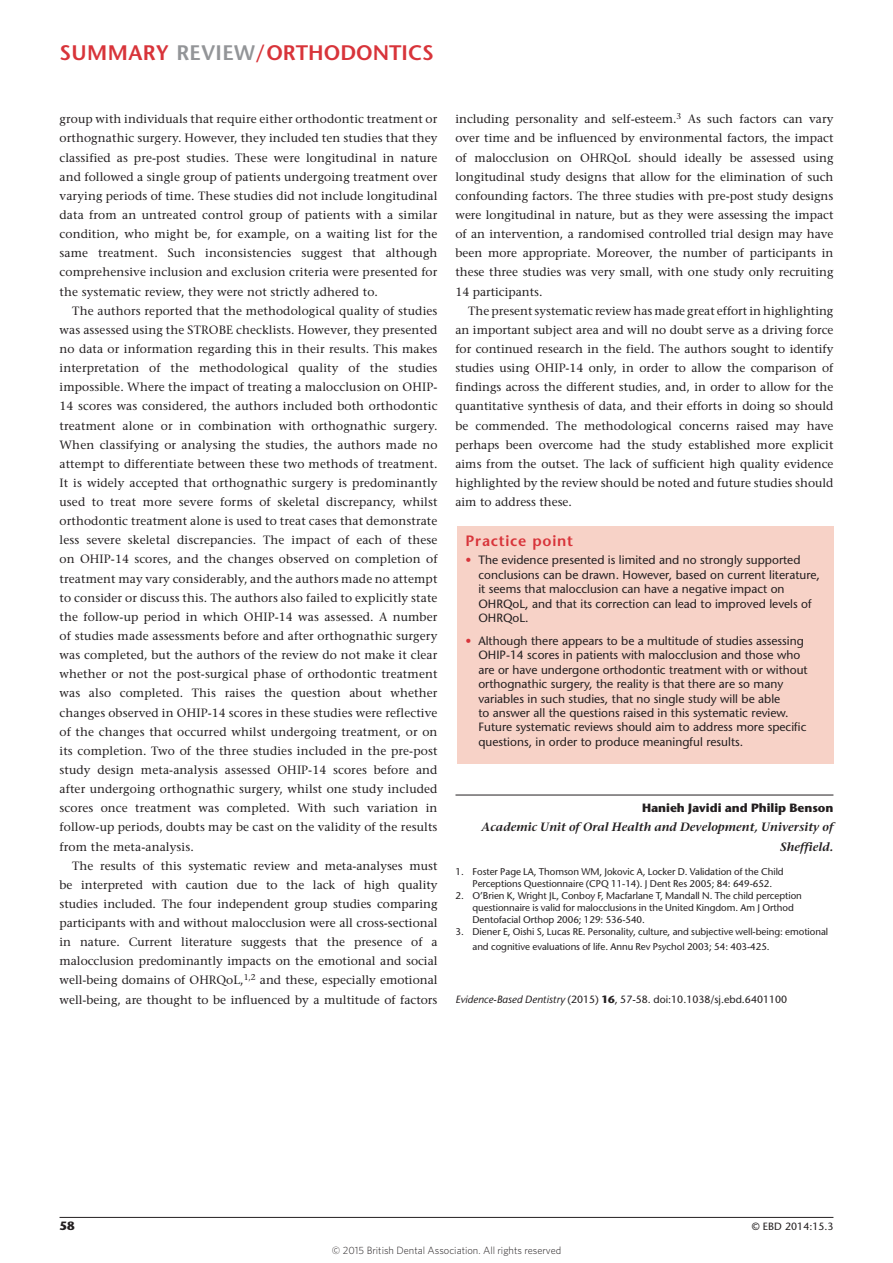
<style>
.page{position:relative;width:893px;height:1263px;background:#fff}
.page>*{position:absolute;margin:0;border:0;box-sizing:border-box;transform-origin:0 0}
.t1{font:600 21px "Stone Sans Std";color:#d8343a}
.PRACTICE_POINT_HEAD{font:600 15px "Stone Sans Std";letter-spacing:.05em;color:#d8343a}
.COMMENTARY_TEXT{font:500 12px/19.2px "Stone Serif Std";color:#231f20;text-align:justify}
.PRACTICE_POINT{font:500 12px/14.4px "Stone Sans Std";color:#231f20}
.AUTHOR_AFFILIATION{font:italic 600 12px/19.2px "Stone Serif Std";color:#231f20;text-align:right}
.AUTHOR{font:700 12px "Stone Sans Std";color:#231f20}
.SUMMARY_BIBLIO{font:500 10.5px "Stone Sans Std";color:#231f20}
.t2{font:300 10.5px "Whitney";color:#231f20}
.SUMMARY_BIBLIO-2{font:500 9.75px/12px "Stone Sans Std";letter-spacing:-.005em;color:#231f20}
.s1{color:#939598}
.s2{color:#d8343a}
.s3{font-style:italic}
.s4{font-weight:700}
</style>
<div class="page">
<hr style="left:455px;top:795px;width:378px;height:1px;background:#231f20">
<div style="left:457px;top:526px;width:376px;height:238px;background:#f7d2c7"></div>
<hr style="left:60px;top:1217px;width:773px;height:1px;background:#231f20">
<p class="t1" style="left:60px;top:40px;width:376px">SUMMARY <span class="s1">REVIEW</span>/ORTHODONTICS</p>
<p class="COMMENTARY_TEXT" style="left:60px;top:110px;width:379px">group with individuals that require either orthodontic treatment or orthognathic surgery. However, they included ten studies that they classified as pre-post studies. These were longitudinal in nature and followed a single group of patients undergoing treatment over varying periods of time. These studies did not include longitudinal data from an untreated control group of patients with a similar condition, who might be, for example, on a waiting list for the same treatment. Such inconsistencies suggest that although comprehensive inclusion and exclusion criteria were presented for the systematic review, they were not strictly adhered to.</p>
<p class="COMMENTARY_TEXT" style="left:60px;top:301px;width:379px;text-indent:13px">The authors reported that the methodological quality of studies was assessed using the STROBE checklists. However, they presented no data or information regarding this in their results. This makes interpretation of the methodological quality of the studies impossible. Where the impact of treating a malocclusion on OHIP-14 scores was considered, the authors included both orthodontic treatment alone or in combination with orthognathic surgery.<br>When classifying or analysing the studies, the authors made no attempt to differentiate between these two methods of treatment.<br>It is widely accepted that orthognathic surgery is predominantly used to treat more severe forms of skeletal discrepancy, whilst orthodontic treatment alone is used to treat cases that demonstrate less severe skeletal discrepancies. The impact of each of these on OHIP-14 scores, and the changes observed on completion of treatment may vary considerably, and the authors made no attempt to consider or discuss this. The authors also failed to explicitly state the follow-up period in which OHIP-14 was assessed. A number of studies made assessments before and after orthognathic surgery was completed, but the authors of the review do not make it clear whether or not the post-surgical phase of orthodontic treatment was also completed. This raises the question about whether changes observed in OHIP-14 scores in these studies were reflective of the changes that occurred whilst undergoing treatment, or on its completion. Two of the three studies included in the pre-post study design meta-analysis assessed OHIP-14 scores before and after undergoing orthognathic surgery, whilst one study included scores once treatment was completed. With such variation in follow-up periods, doubts may be cast on the validity of the results from the meta-analysis.</p>
<p class="COMMENTARY_TEXT" style="left:60px;top:856px;width:379px;text-indent:13px">The results of this systematic review and meta-analyses must be interpreted with caution due to the lack of high quality studies included. The four independent group studies comparing participants with and without malocclusion were all cross-sectional in nature. Current literature suggests that the presence of a malocclusion predominantly impacts on the emotional and social well-being domains of OHRQoL,<sup>1,2</sup> and these, especially emotional well-being, are thought to be influenced by a multitude of factors</p>
<p class="COMMENTARY_TEXT" style="left:455px;top:110px;width:379px">including personality and self-esteem.<sup>3</sup> As such factors can vary over time and be influenced by environmental factors, the impact of malocclusion on OHRQoL should ideally be assessed using longitudinal study designs that allow for the elimination of such confounding factors. The three studies with pre-post study designs were longitudinal in nature, but as they were assessing the impact of an intervention, a randomised controlled trial design may have been more appropriate. Moreover, the number of participants in these three studies was very small, with one study only recruiting 14 participants.</p>
<p class="COMMENTARY_TEXT" style="left:455px;top:301px;width:379px;text-indent:13px">The present systematic review has made great effort in highlighting an important subject area and will no doubt serve as a driving force for continued research in the field. The authors sought to identify studies using OHIP-14 only, in order to allow the comparison of findings across the different studies, and, in order to allow for the quantitative synthesis of data, and their efforts in doing so should be commended. The methodological concerns raised may have perhaps been overcome had the study established more explicit aims from the outset. The lack of sufficient high quality evidence highlighted by the review should be noted and future studies should aim to address these.</p>
<p class="PRACTICE_POINT_HEAD" style="left:466px;top:531px;width:109px">Practice point</p>
<p class="PRACTICE_POINT" style="left:478px;top:553px;width:343px;text-indent:-13px"><span class="s2">•</span> The evidence presented is limited and no strongly supported conclusions can be drawn. However, based on current literature, it seems that malocclusion can have a negative impact on OHRQoL, and that its correction can lead to improved levels of OHRQoL.</p>
<p class="PRACTICE_POINT" style="left:478px;top:634px;width:331px;text-indent:-13px"><span class="s2">•</span> Although there appears to be a multitude of studies assessing OHIP-14 scores in patients with malocclusion and those who are or have undergone orthodontic treatment with or without orthognathic surgery, the reality is that there are so many variables in such studies, that no single study will be able<br>to answer all the questions raised in this systematic review.<br>Future systematic reviews should aim to address more specific questions, in order to produce meaningful results.</p>
<p class="AUTHOR" style="left:642px;top:801px;width:193px">Hanieh Javidi and Philip Benson</p>
<p class="AUTHOR_AFFILIATION" style="left:481px;top:818px;width:353px">Academic Unit of Oral Health and Development, University of<br>Sheffield.</p>
<p class="SUMMARY_BIBLIO-2" style="left:455px;top:865px;width:330px;text-align:center">1. Foster Page LA, Thomson WM, Jokovic A, Locker D. Validation of the Child<br>Perceptions Questionnaire (CPQ 11-14). J Dent Res 2005; 84: 649-652.</p>
<p class="SUMMARY_BIBLIO-2" style="left:472px;top:889px;width:331px;text-indent:-17px">2. O’Brien K, Wright JL, Conboy F, Macfarlane T, Mandall N. The child perception questionnaire is valid for malocclusions in the United Kingdom. Am J Orthod<br>Dentofacial Orthop 2006; 129: 536-540.</p>
<p class="SUMMARY_BIBLIO-2" style="left:472px;top:924px;width:357px;line-height:15px;text-indent:-17px">3. Diener E, Oishi S, Lucas RE. Personality, culture, and subjective well-being: emotional and cognitive evaluations of life. Annu Rev Psychol 2003; 54: 403-425.</p>
<p class="SUMMARY_BIBLIO" style="left:455px;top:992px;width:333px"><span class="s3">Evidence-Based Dentistry</span> (2015) <span class="s4">16</span>, 57-58. doi:10.1038/sj.ebd.6401100</p>
<p class="AUTHOR" style="left:60px;top:1219px;width:17px">58</p>
<p class="SUMMARY_BIBLIO" style="left:752px;top:1220px;width:83px">© EBD 2014:15.3</p>
<p class="t2" style="left:332px;top:1243px;width:231px">© 2015 British Dental Association. All rights reserved</p>
</div>
